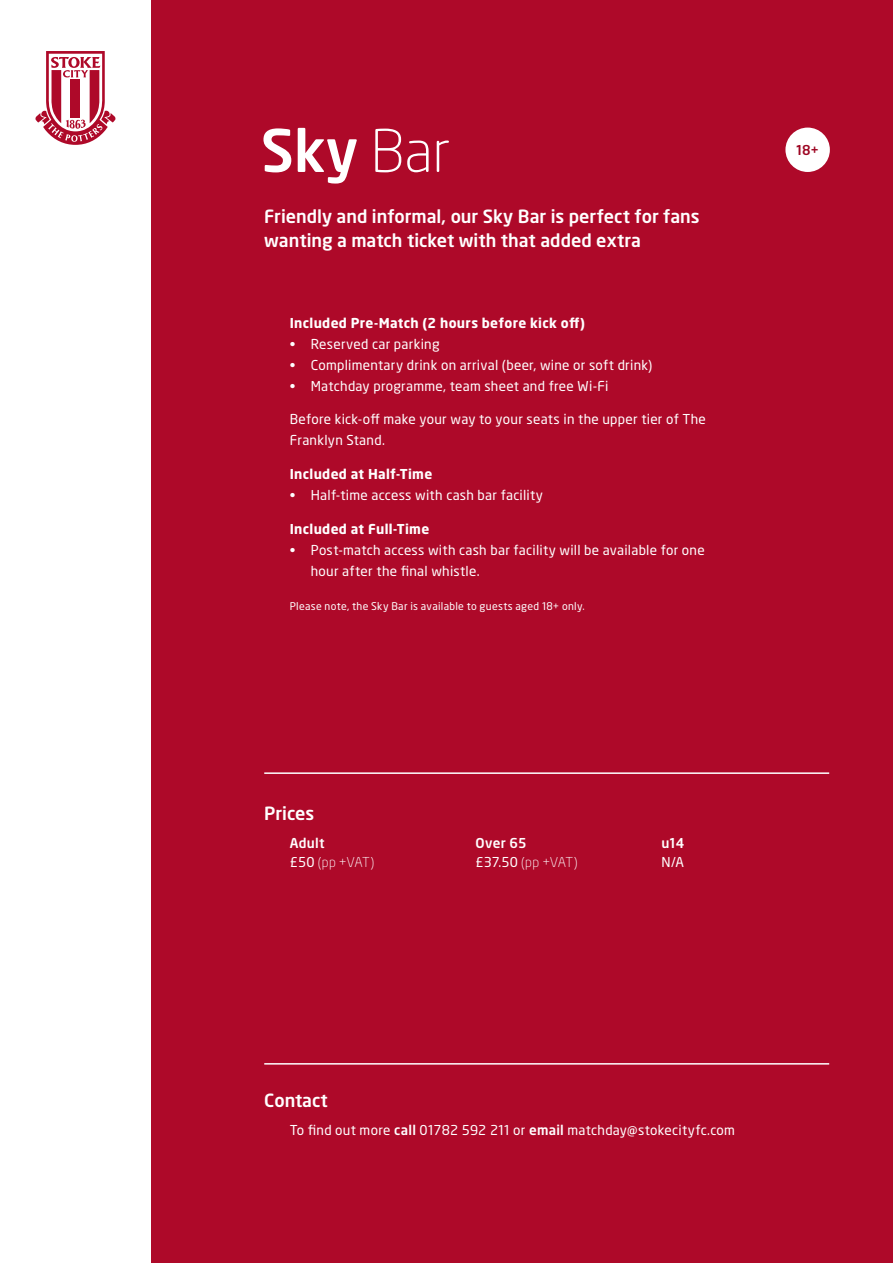
<style>
.page{position:relative;width:893px;height:1263px;background:#fff}
.page>*{position:absolute;margin:0;border:0;box-sizing:border-box;transform-origin:0 0}
.t1{font:500 58.05px "Neo Sans Std";color:#fff}
.t2{font:500 18px/24px "Neo Sans Std";color:#fff}
.t3{font:13.5px/21px "Neo Sans Std";letter-spacing:.02em;color:#fff}
.t4{font:700 13.5px "Neo Sans Std";letter-spacing:.025em;color:#fff}
.t5{font:300 13.5px/18.8px "Neo Sans Std";letter-spacing:-.04em;color:#fff}
.t6{font:500 13.5px "Neo Sans Std";color:#fff}
.t7{font:500 13.5px "Neo Sans Std";color:#9d0522}
.t8{font:10.5px "Neo Sans Std";letter-spacing:.03em;color:#fff}
.s1{font-weight:300}
.s2{font-weight:500}
.s3{font-weight:400}
</style>
<div class="page">
<div style="left:151px;top:0;width:742px;height:1263px;background:#ae0929"></div>
<hr style="left:264px;top:772px;width:565px;height:2px;background:#fff">
<hr style="left:264px;top:1063px;width:565px;height:1px;background:#fff">
<svg style="left:35px;top:51px;width:81px;height:94px"></svg>
<div style="left:785px;top:128px;width:45px;height:44px;background:#fff;border-radius:50%"></div>
<h1 class="t1" style="left:261px;top:114px;width:191px">Sky <span class="s1">Bar</span></h1>
<h2 class="t2" style="left:264px;top:203px;width:437px">Friendly and informal, our Sky Bar is perfect for fans wanting a match ticket with that added extra</h2>
<p class="t4" style="left:290px;top:314px;width:297px">Included Pre-Match (2 hours before kick off)</p>
<p class="t3" style="left:290px;top:333px;width:151px">• Reserved car parking</p>
<p class="t3" style="left:290px;top:354px;width:364px">• Complimentary drink on arrival (beer, wine or soft drink)</p>
<p class="t3" style="left:290px;top:375px;width:320px">• Matchday programme, team sheet and free Wi-Fi</p>
<p class="t3" style="left:290px;top:409px;width:418px">Before kick-off make your way to your seats in the upper tier of The<br>Franklyn Stand.</p>
<p class="t4" style="left:290px;top:465px;width:144px">Included at Half-Time</p>
<p class="t3" style="left:290px;top:485px;width:255px">• Half-time access with cash bar facility</p>
<p class="t4" style="left:290px;top:520px;width:141px">Included at Full-Time</p>
<p class="t3" style="left:311px;top:539px;width:395px;text-indent:-21px">• Post-match access with cash bar facility will be available for one hour after the final whistle.</p>
<p class="t8" style="left:290px;top:599px;width:297px">Please note, the Sky Bar is available to guests aged 18+ only.</p>
<h2 class="t2" style="left:264px;top:800px;width:52px">Prices</h2>
<p class="t5" style="left:290px;top:834px;width:86px"><span class="s2">Adult<br></span><span class="s3">£50</span> (pp +VAT)</p>
<p class="t5" style="left:476px;top:834px;width:104px"><span class="s2">Over 65<br></span><span class="s3">£37.50</span> (pp +VAT)</p>
<p class="t6" style="left:661px;top:835px;width:24px">u14</p>
<p class="t3" style="left:661px;top:851px;width:24px">N/A</p>
<p class="t7" style="left:796px;top:141px;width:24px">18+</p>
<h2 class="t2" style="left:264px;top:1087px;width:65px">Contact</h2>
<p class="t3" style="left:290px;top:1120px;width:447px">To find out more <span class="s2">call</span> 01782 592 211 or <span class="s2">email</span> matchday@stokecityfc.com</p>
</div>
